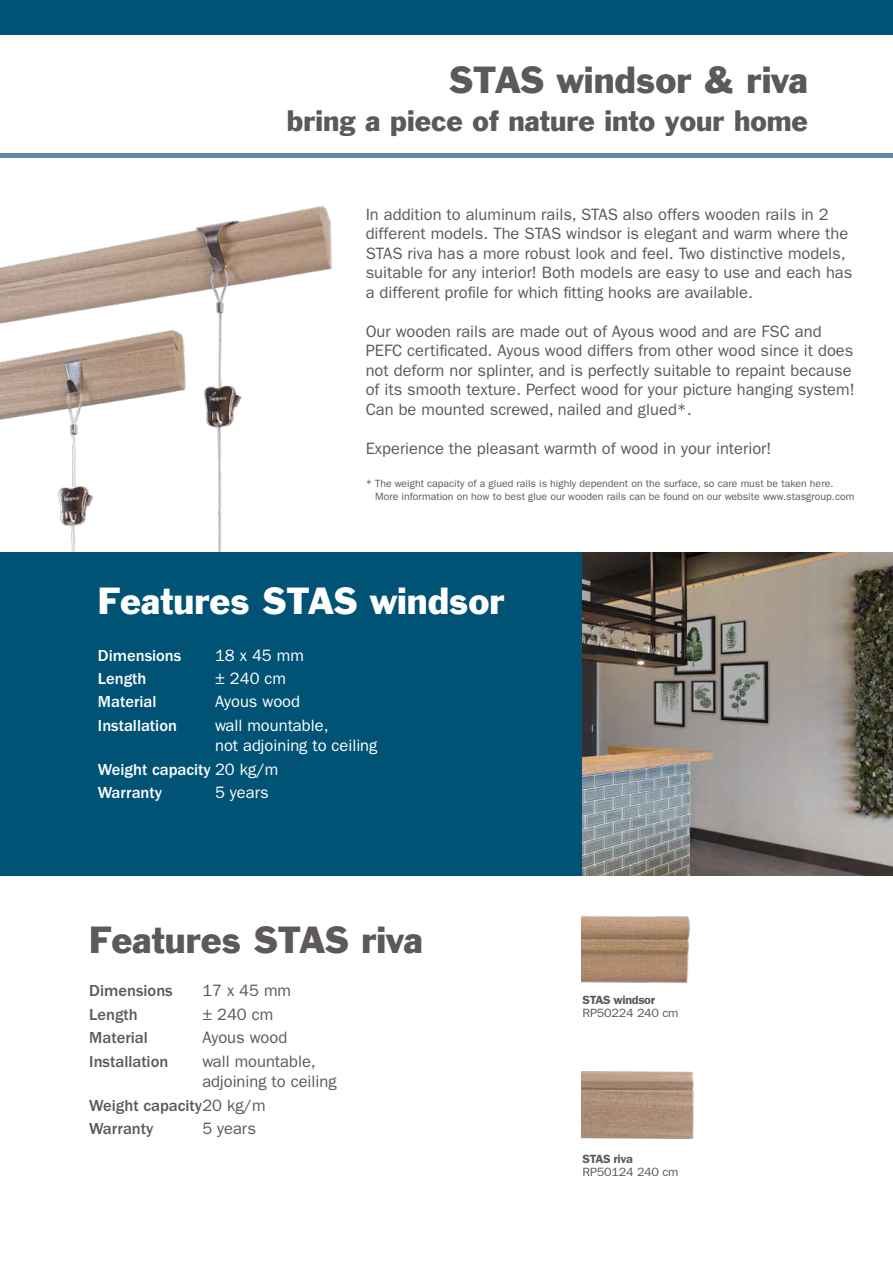
<style>
.page{position:relative;width:893px;height:1263px;background:#fff}
.page>*{position:absolute;margin:0;border:0;box-sizing:border-box;transform-origin:0 0}
.t1{font:34.5px "Franklin Gothic";color:#5c585b}
.t2{font:34.5px "Franklin Gothic";color:#fff}
.t3{font:27px "Franklin Gothic";color:#5c585b}
.t4{font:16.5px/19.5px "ITC Franklin Gothic Std";color:#5c585b}
.t5{font:500 16.5px/23.4px "ITC Franklin Gothic Std";color:#fff}
.t6{font:500 16.5px/23.4px "ITC Franklin Gothic Std";color:#5c585b}
.t7{font:16.5px/20.4px "ITC Franklin Gothic Std";color:#fff}
.t8{font:12px "ITC Franklin Gothic Std";letter-spacing:-.02em;color:#5c585b;scale:1.05 1}
.t9{font:600 12px "ITC Franklin Gothic Std";letter-spacing:-.03em;color:#5c585b;scale:1.05 1}
.t10{font:10.5px/13.5px "ITC Franklin Gothic Std";color:#5c585b}
.s1{font-weight:400}
</style>
<div class="page">
<img style="left:0;top:206px;width:332px;height:215px">
<img style="left:0;top:279px;width:233px;height:273px">
<div style="left:0;top:552px;width:893px;height:323px;background:#005375"></div>
<img style="left:583px;top:552px;width:310px;height:323px">
<hr style="left:0;top:153px;width:893px;height:4px;background:#6886a1">
<div style="left:0;top:0;width:893px;height:34px;background:#005375"></div>
<img style="left:581px;top:915px;width:109px;height:68px">
<img style="left:581px;top:1071px;width:113px;height:68px">
<h1 class="t1" style="left:449px;top:58px;width:360px">STAS windsor &amp; riva</h1>
<h2 class="t3" style="left:287px;top:103px;width:523px">bring a piece of nature into your home</h2>
<p class="t4" style="left:366px;top:204px;width:488px">In addition to aluminum rails, STAS also offers wooden rails in 2 different models. The STAS windsor is elegant and warm where the STAS riva has a more robust look and feel. Two distinctive models, suitable for any interior! Both models are easy to use and each has a different profile for which fitting hooks are available.</p>
<p class="t4" style="left:366px;top:321px;width:490px">Our wooden rails are made out of Ayous wood and are FSC and PEFC certificated. Ayous wood differs from other wood since it does not deform nor splinter, and is perfectly suitable to repaint because of its smooth texture. Perfect wood for your picture hanging system!<br>Can be mounted screwed, nailed and glued*.</p>
<p class="t4" style="left:366px;top:438px;width:407px">Experience the pleasant warmth of wood in your interior!</p>
<p class="t10" style="left:375px;top:476px;width:481px;text-indent:-9px">* The weight capacity of a glued rails is highly dependent on the surface, so care must be taken here.<br>More information on how to best glue our wooden rails can be found on our website www.stasgroup.com</p>
<h1 class="t2" style="left:98px;top:579px;width:408px">Features STAS windsor</h1>
<p class="t5" style="left:98px;top:644px;width:85px">Dimensions</p>
<p class="t7" style="left:215px;top:645px;width:90px">18 x 45 mm</p>
<p class="t5" style="left:98px;top:667px;width:50px">Length</p>
<p class="t7" style="left:215px;top:668px;width:72px">± 240 cm</p>
<p class="t5" style="left:98px;top:690px;width:60px">Material</p>
<p class="t7" style="left:215px;top:692px;width:86px">Ayous wood</p>
<p class="t5" style="left:98px;top:714px;width:81px">Installation</p>
<p class="t7" style="left:215px;top:715px;width:164px">wall mountable,<br>not adjoining to ceiling</p>
<p class="t5" style="left:98px;top:758px;width:182px">Weight capacity <span class="s1">20 kg/m<br></span>Warranty</p>
<p class="t7" style="left:215px;top:782px;width:55px">5 years</p>
<h1 class="t1" style="left:89px;top:918px;width:335px">Features STAS riva</h1>
<p class="t6" style="left:89px;top:979px;width:85px">Dimensions</p>
<p class="t4" style="left:202px;top:981px;width:90px">17 x 45 mm</p>
<p class="t6" style="left:89px;top:1003px;width:50px">Length</p>
<p class="t4" style="left:202px;top:1004px;width:72px">± 240 cm</p>
<p class="t6" style="left:89px;top:1026px;width:60px">Material</p>
<p class="t4" style="left:202px;top:1028px;width:86px">Ayous wood</p>
<p class="t6" style="left:89px;top:1049px;width:81px">Installation</p>
<p class="t4" style="left:202px;top:1051px;width:136px;line-height:20.4px">wall mountable, adjoining to ceiling</p>
<p class="t6" style="left:89px;top:1093px;width:178px">Weight capacity<span class="s1">20 kg/m<br></span>Warranty</p>
<p class="t4" style="left:202px;top:1119px;width:55px">5 years</p>
<p class="t9" style="left:583px;top:992px;width:70px">STAS windsor</p>
<p class="t8" style="left:583px;top:1006px;width:93px">RP50224 240 cm</p>
<p class="t9" style="left:583px;top:1151px;width:49px">STAS riva</p>
<p class="t8" style="left:583px;top:1165px;width:93px">RP50124 240 cm</p>
</div>
